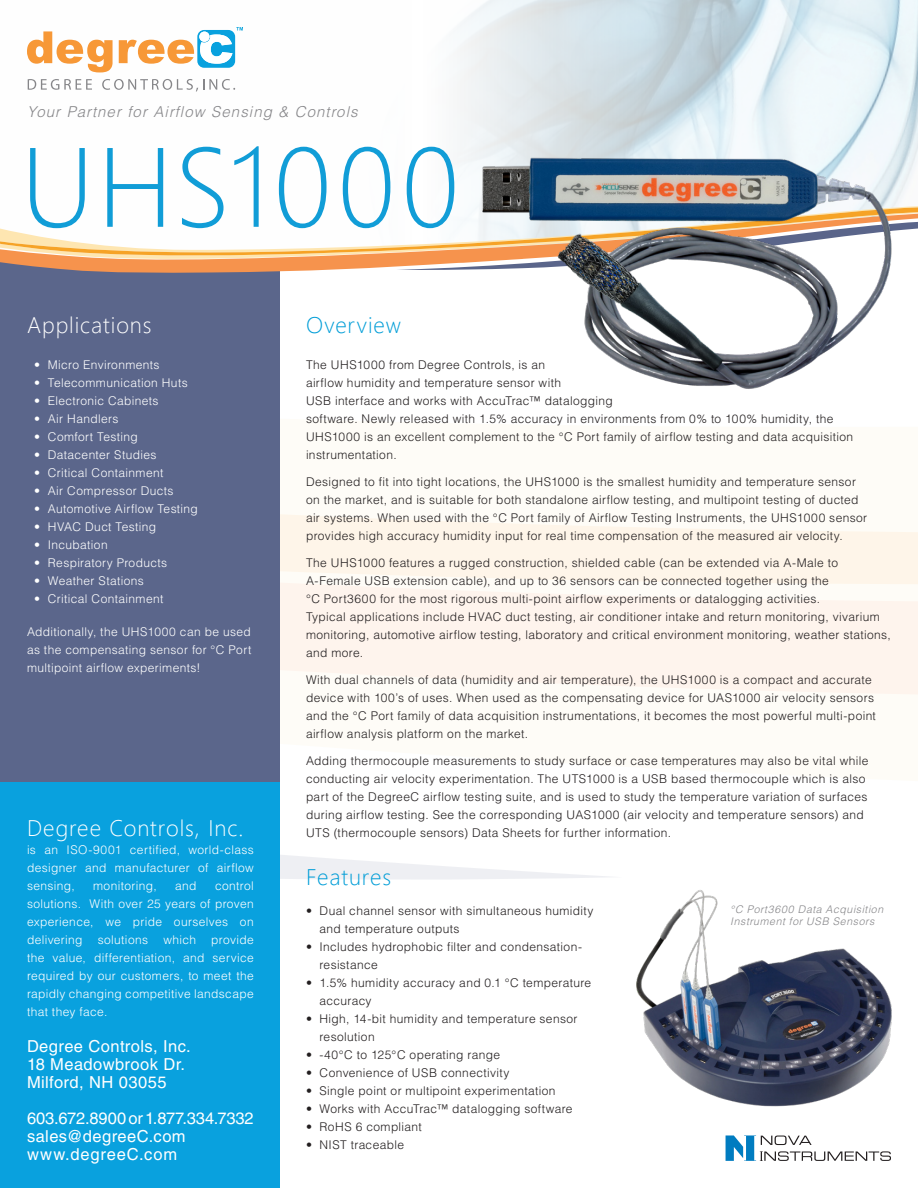
<style>
.page{position:relative;width:918px;height:1188px;background:#fff}
.page>*{position:absolute;margin:0;border:0;box-sizing:border-box;transform-origin:0 0}
.t1{font:300 112.5px "Segoe UI";letter-spacing:.03em;color:#119dd7}
.t2{font:300 22.5px "Segoe UI";letter-spacing:.04em;color:#fff}
.t3{font:300 22.5px "Segoe UI";letter-spacing:.04em;color:#009dd7}
.t4{font:16.5px "Helvetica LT Std";letter-spacing:.025em;color:#fff}
.t5{font:16.5px "Helvetica LT Std";letter-spacing:-.005em;color:#fff}
.t6{font:16.5px "Helvetica LT Std";letter-spacing:.055em;color:#fff}
.t7{font:italic 300 15px "Helvetica LT Std";letter-spacing:.07em;color:#868689}
.t8{font:300 12px/18px "Helvetica LT Std";letter-spacing:.03em;color:#231f20}
.t9{font:300 12px/18px "Helvetica LT Std";letter-spacing:.03em;color:#fff;text-align:justify}
.t10{font:italic 300 10.5px "Helvetica LT Std";letter-spacing:.06em;color:#868689}
</style>
<div class="page">
<svg style="left:279px;top:793px;width:330px;height:91px"></svg>
<svg style="left:279px;top:274px;width:639px;height:424px"></svg>
<svg style="left:726px;top:1135px;width:165px;height:26px"></svg>
<div style="left:0;top:781px;width:279px;height:407px;background:#09a1de"></div>
<img style="left:636px;top:890px;width:256px;height:217px">
<div style="left:0;top:261px;width:279px;height:520px;background:#5b668b"></div>
<img style="left:27px;top:0;width:891px;height:180px">
<svg style="left:0;top:210px;width:918px;height:64px"></svg>
<svg style="left:27px;top:31px;width:86px;height:41px"></svg>
<svg style="left:28px;top:79px;width:64px;height:11px"></svg>
<svg style="left:102px;top:79px;width:133px;height:13px"></svg>
<svg style="left:119px;top:27px;width:124px;height:41px"></svg>
<img style="left:466px;top:147px;width:443px;height:252px">
<p class="t7" style="left:27px;top:103px;width:332px">Your Partner for Airflow Sensing &amp; Controls</p>
<p class="t1" style="left:21px;top:81px;width:440px">UHS1000</p>
<p class="t2" style="left:27px;top:304px;width:126px">Applications</p>
<p class="t9" style="left:34px;top:356px;width:127px">• Micro Environments</p>
<p class="t9" style="left:34px;top:374px;width:155px">• Telecommunication Huts</p>
<p class="t9" style="left:34px;top:392px;width:126px">• Electronic Cabinets</p>
<p class="t9" style="left:34px;top:410px;width:86px">• Air Handlers</p>
<p class="t9" style="left:34px;top:428px;width:105px">• Comfort Testing</p>
<p class="t9" style="left:34px;top:446px;width:124px">• Datacenter Studies</p>
<p class="t9" style="left:34px;top:464px;width:131px">• Critical Containment</p>
<p class="t9" style="left:34px;top:482px;width:141px">• Air Compressor Ducts</p>
<p class="t9" style="left:34px;top:500px;width:165px">• Automotive Airflow Testing</p>
<p class="t9" style="left:34px;top:518px;width:123px">• HVAC Duct Testing</p>
<p class="t9" style="left:34px;top:536px;width:75px">• Incubation</p>
<p class="t9" style="left:34px;top:554px;width:134px">• Respiratory Products</p>
<p class="t9" style="left:34px;top:572px;width:111px">• Weather Stations</p>
<p class="t9" style="left:34px;top:590px;width:131px">• Critical Containment</p>
<p class="t9" style="left:27px;top:623px;width:226px">Additionally, the UHS1000 can be used as the compensating sensor for °C Port multipoint airflow experiments!</p>
<p class="t2" style="left:27px;top:807px;width:218px">Degree Controls, Inc.</p>
<p class="t9" style="left:27px;top:841px;width:228px">is an ISO-9001 certified, world-class designer and manufacturer of airflow sensing,</p>
<p class="t9" style="left:27px;top:877px;width:228px;text-indent:188px">control solutions. With over 25 years of proven experience, we pride ourselves on delivering</p>
<p class="t9" style="left:93px;top:877px;width:65px">monitoring,</p>
<p class="t9" style="left:175px;top:877px;width:23px">and</p>
<p class="t9" style="left:27px;top:931px;width:228px;text-indent:184px">provide the value, differentiation, and service required by our customers, to meet the rapidly changing competitive landscape that they face.</p>
<p class="t4" style="left:27px;top:1037px;width:165px">Degree Controls, Inc.</p>
<p class="t4" style="left:27px;top:1055px;width:160px">18 Meadowbrook Dr.</p>
<p class="t4" style="left:27px;top:1073px;width:141px">Milford, NH 03055</p>
<p class="t5" style="left:27px;top:1109px;width:228px">603.672.8900 or 1.877.334.7332</p>
<p class="t4" style="left:27px;top:1127px;width:160px">sales@degreeC.com</p>
<p class="t6" style="left:27px;top:1145px;width:152px">www.degreeC.com</p>
<p class="t9" style="left:98px;top:931px;width:52px">solutions</p>
<p class="t9" style="left:163px;top:931px;width:34px">which</p>
<p class="t3" style="left:306px;top:304px;width:97px">Overview</p>
<p class="t8" style="left:306px;top:356px;width:549px">The UHS1000 from Degree Controls, is an<br>airflow humidity and temperature sensor with<br>USB interface and works with AccuTrac™ datalogging<br>software. Newly released with 1.5% accuracy in environments from 0% to 100% humidity, the UHS1000 is an excellent complement to the °C Port family of airflow testing and data acquisition instrumentation.</p>
<p class="t8" style="left:306px;top:473px;width:563px">Designed to fit into tight locations, the UHS1000 is the smallest humidity and temperature sensor on the market, and is suitable for both standalone airflow testing, and multipoint testing of ducted air systems. When used with the °C Port family of Airflow Testing Instruments, the UHS1000 sensor provides high accuracy humidity input for real time compensation of the measured air velocity.</p>
<p class="t8" style="left:306px;top:554px;width:586px">The UHS1000 features a rugged construction, shielded cable (can be extended via A-Male to A-Female USB extension cable), and up to 36 sensors can be connected together using the<br>°C Port3600 for the most rigorous multi-point airflow experiments or datalogging activities.<br>Typical applications include HVAC duct testing, air conditioner intake and return monitoring, vivarium monitoring, automotive airflow testing, laboratory and critical environment monitoring, weather stations, and more.</p>
<p class="t8" style="left:306px;top:671px;width:571px">With dual channels of data (humidity and air temperature), the UHS1000 is a compact and accurate device with 100’s of uses. When used as the compensating device for UAS1000 air velocity sensors and the °C Port family of data acquisition instrumentations, it becomes the most powerful multi-point airflow analysis platform on the market.</p>
<p class="t8" style="left:306px;top:752px;width:564px">Adding thermocouple measurements to study surface or case temperatures may also be vital while conducting air velocity experimentation. The UTS1000 is a USB based thermocouple which is also part of the DegreeC airflow testing suite, and is used to study the temperature variation of surfaces during airflow testing. See the corresponding UAS1000 (air velocity and temperature sensors) and UTS (thermocouple sensors) Data Sheets for further information.</p>
<p class="t3" style="left:306px;top:856px;width:87px">Features</p>
<p class="t8" style="left:320px;top:902px;width:275px;text-indent:-14px">• Dual channel sensor with simultaneous humidity and temperature outputs</p>
<p class="t8" style="left:320px;top:938px;width:264px;text-indent:-14px">• Includes hydrophobic filter and condensation&shy;resistance</p>
<p class="t8" style="left:320px;top:974px;width:273px;text-indent:-14px">• 1.5% humidity accuracy and 0.1 °C temperature accuracy</p>
<p class="t8" style="left:320px;top:1010px;width:260px;text-indent:-14px">• High, 14-bit humidity and temperature sensor resolution</p>
<p class="t8" style="left:306px;top:1046px;width:196px">• -40°C to 125°C operating range</p>
<p class="t8" style="left:306px;top:1064px;width:205px">• Convenience of USB connectivity</p>
<p class="t8" style="left:306px;top:1082px;width:251px">• Single point or multipoint experimentation</p>
<p class="t8" style="left:306px;top:1100px;width:268px">• Works with AccuTrac™ datalogging software</p>
<p class="t8" style="left:306px;top:1118px;width:117px">• RoHS 6 compliant</p>
<p class="t8" style="left:306px;top:1136px;width:100px">• NIST traceable</p>
<p class="t10" style="left:730px;top:903px;width:155px">°C Port3600 Data Acquisition</p>
<p class="t10" style="left:730px;top:915px;width:145px">Instrument for USB Sensors</p>
</div>
